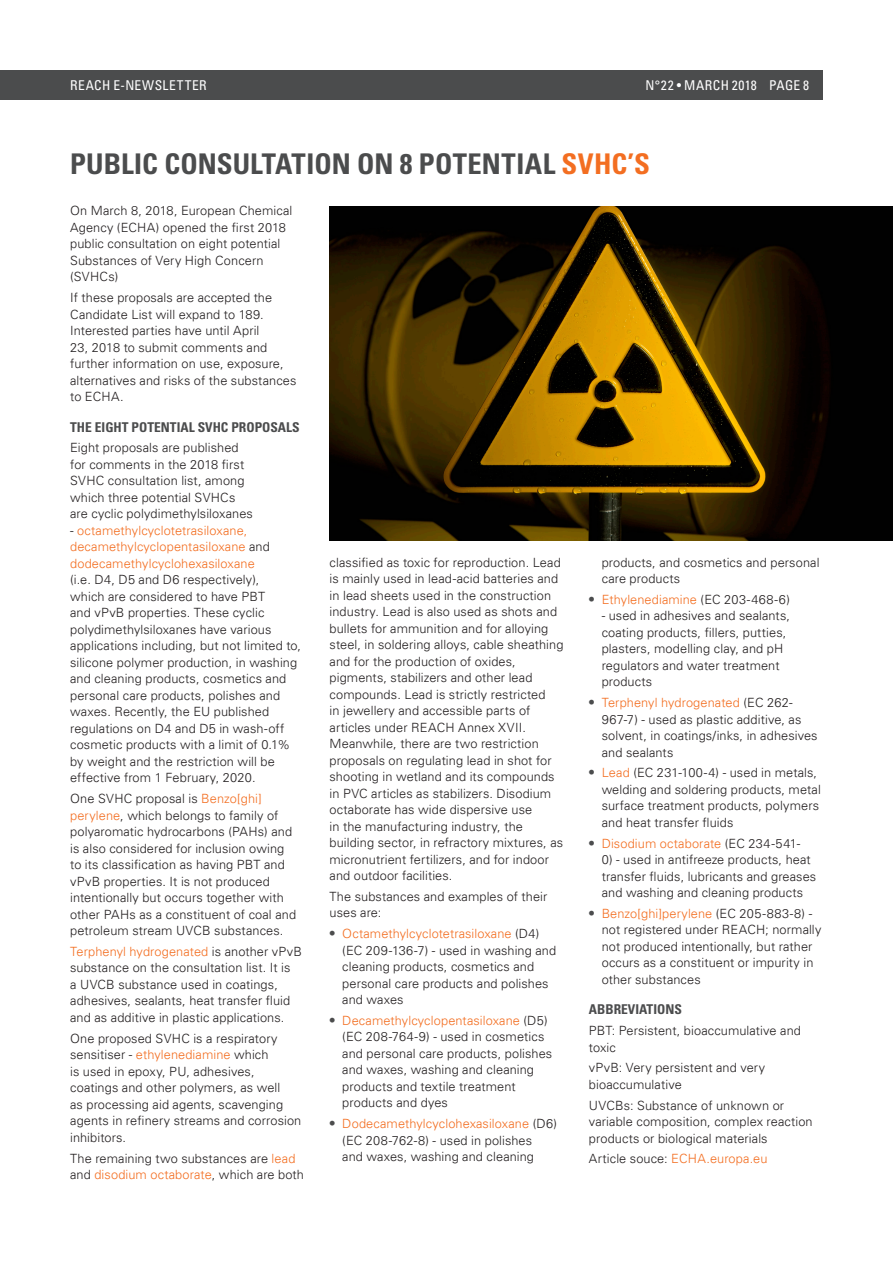
<style>
.page{position:relative;width:893px;height:1263px;background:#fff}
.page>*{position:absolute;margin:0;border:0;box-sizing:border-box;transform-origin:0 0}
.Heading{font:700 condensed 28.5px "Univers LT";letter-spacing:.005em;color:#4b4c4d}
.First_Subheading{font:700 condensed 13.5px "Univers LT";color:#4b4c4d}
.t1{font:condensed 13.5px "Univers LT";letter-spacing:.035em;color:#fff}
.Body_Text{font:300 12.75px/16.5px "Univers LT";letter-spacing:.01em;color:#231f20}
.Body_Text-2{font:300 12.75px "Univers LT";letter-spacing:.01em;color:#f36e21}
.s1{color:#f36e21}
.s2{font-weight:700;font-stretch:condensed;font-size:13.5px;color:#4b4c4d}
.s3{color:#231f20}
</style>
<div class="page">
<div style="left:0;top:70px;width:823px;height:30px;background:#4b4c4d"></div>
<img style="left:330px;top:206px;width:563px;height:334px">
<p class="t1" style="left:70px;top:77px;width:138px">REACH E-NEWSLETTER</p>
<p class="t1" style="left:645px;top:77px;width:165px">N°22 • MARCH 2018 PAGE 8</p>
<p class="Heading" style="left:70px;top:146px;width:581px">PUBLIC CONSULTATION ON 8 POTENTIAL <span class="s1">SVHC’S</span></p>
<p class="Body_Text" style="left:70px;top:203px;width:224px">On March 8, 2018, European Chemical<br>Agency (ECHA) opened the first 2018 public consultation on eight potential<br>Substances of Very High Concern (SVHCs)</p>
<p class="Body_Text" style="left:70px;top:289px;width:228px">If these proposals are accepted the<br>Candidate List will expand to 189.<br>Interested parties have until April<br>23, 2018 to submit comments and further information on use, exposure, alternatives and risks of the substances to ECHA.</p>
<p class="First_Subheading" style="left:70px;top:419px;width:231px">THE EIGHT POTENTIAL SVHC PROPOSALS</p>
<p class="Body_Text" style="left:70px;top:440px;width:184px">Eight proposals are published for comments in the 2018 first<br>SVHC consultation list, among which three potential SVHCs are cyclic polydimethylsiloxanes</p>
<p class="Body_Text" style="left:70px;top:522px;width:233px">- <span class="s1">octamethylcyclotetrasiloxane, decamethylcyclopentasiloxane</span> and <span class="s1">dodecamethylcyclohexasiloxane<br></span>(i.e. D4, D5 and D6 respectively),<br>which are considered to have PBT<br>and vPvB properties. These cyclic polydimethylsiloxanes have various applications including, but not limited to, silicone polymer production, in washing and cleaning products, cosmetics and personal care products, polishes and waxes. Recently, the EU published regulations on D4 and D5 in wash-off cosmetic products with a limit of 0.1% by weight and the restriction will be effective from 1 February, 2020.</p>
<p class="Body_Text" style="left:70px;top:790px;width:227px">One SVHC proposal is <span class="s1">Benzo[ghi] perylene</span>, which belongs to family of polyaromatic hydrocarbons (PAHs) and is also considered for inclusion owing to its classification as having PBT and vPvB properties. It is not produced intentionally but occurs together with other PAHs as a constituent of coal and petroleum stream UVCB substances.</p>
<p class="Body_Text" style="left:70px;top:943px;width:233px"><span class="s1">Terphenyl hydrogenated</span> is another vPvB substance on the consultation list. It is<br>a UVCB substance used in coatings, adhesives, sealants, heat transfer fluid and as additive in plastic applications.</p>
<p class="Body_Text" style="left:70px;top:1030px;width:233px">One proposed SVHC is a respiratory sensitiser - <span class="s1">ethylenediamine</span> which<br>is used in epoxy, PU, adhesives, coatings and other polymers, as well<br>as processing aid agents, scavenging agents in refinery streams and corrosion inhibitors.</p>
<p class="Body_Text" style="left:70px;top:1150px;width:235px">The remaining two substances are <span class="s1">lead </span>and <span class="s1">disodium octaborate</span>, which are both</p>
<p class="Body_Text" style="left:330px;top:554px;width:235px">classified as toxic for reproduction. Lead is mainly used in lead-acid batteries and in lead sheets used in the construction industry. Lead is also used as shots and bullets for ammunition and for alloying steel, in soldering alloys, cable sheathing and for the production of oxides, pigments, stabilizers and other lead compounds. Lead is strictly restricted<br>in jewellery and accessible parts of articles under REACH Annex XVII.<br>Meanwhile, there are two restriction proposals on regulating lead in shot for shooting in wetland and its compounds in PVC articles as stabilizers. Disodium octaborate has wide dispersive use<br>in the manufacturing industry, the building sector, in refractory mixtures, as micronutrient fertilizers, and for indoor and outdoor facilities.</p>
<p class="Body_Text" style="left:330px;top:888px;width:219px">The substances and examples of their uses are:</p>
<p class="Body_Text" style="left:342px;top:925px;width:215px;text-indent:-13px"><span class="s2">•</span> <span class="s1">Octamethylcyclotetrasiloxane</span> (D4) (EC 209-136-7) - used in washing and cleaning products, cosmetics and personal care products and polishes and waxes</p>
<p class="Body_Text" style="left:342px;top:1012px;width:211px;text-indent:-13px"><span class="s2">•</span> <span class="s1">Decamethylcyclopentasiloxane</span> (D5) (EC 208-764-9) - used in cosmetics and personal care products, polishes and waxes, washing and cleaning products and textile treatment products and dyes</p>
<p class="Body_Text" style="left:342px;top:1115px;width:216px;text-indent:-13px"><span class="s2">•</span> <span class="s1">Dodecamethylcyclohexasiloxane</span> (D6) (EC 208-762-8) - used in polishes<br>and waxes, washing and cleaning</p>
<p class="Body_Text" style="left:602px;top:554px;width:219px">products, and cosmetics and personal care products</p>
<p class="Body_Text-2" style="left:589px;top:592px;width:202px"><span class="s2">•</span> Ethylenediamine <span class="s3">(EC 203-468-6)</span></p>
<p class="Body_Text" style="left:602px;top:607px;width:190px">- used in adhesives and sealants, coating products, fillers, putties, plasters, modelling clay, and pH regulators and water treatment products</p>
<p class="Body_Text" style="left:602px;top:694px;width:217px;text-indent:-13px"><span class="s2">•</span> <span class="s1">Terphenyl hydrogenated</span> (EC 262-<br>967-7) - used as plastic additive, as solvent, in coatings/inks, in adhesives and sealants</p>
<p class="Body_Text" style="left:602px;top:764px;width:221px;text-indent:-13px"><span class="s2">•</span> <span class="s1">Lead</span> (EC 231-100-4) - used in metals, welding and soldering products, metal surface treatment products, polymers and heat transfer fluids</p>
<p class="Body_Text-2" style="left:589px;top:835px;width:213px"><span class="s2">•</span> Disodium octaborate <span class="s3">(EC 234-541-</span></p>
<p class="Body_Text" style="left:602px;top:851px;width:216px">0) - used in antifreeze products, heat transfer fluids, lubricants and greases and washing and cleaning products</p>
<p class="Body_Text" style="left:602px;top:905px;width:221px;text-indent:-13px"><span class="s2">•</span> <span class="s1">Benzo[ghi]perylene</span> (EC 205-883-8) - not registered under REACH; normally not produced intentionally, but rather occurs as a constituent or impurity in other substances</p>
<p class="First_Subheading" style="left:589px;top:1001px;width:94px">ABBREVIATIONS</p>
<p class="Body_Text" style="left:589px;top:1022px;width:214px">PBT: Persistent, bioaccumulative and toxic</p>
<p class="Body_Text" style="left:589px;top:1059px;width:178px">vPvB: Very persistent and very bioaccumulative</p>
<p class="Body_Text" style="left:589px;top:1097px;width:225px">UVCBs: Substance of unknown or variable composition, complex reaction products or biological materials</p>
<p class="Body_Text-2" style="left:589px;top:1151px;width:180px"><span class="s3">Article souce:</span> ECHA.europa.eu</p>
</div>
